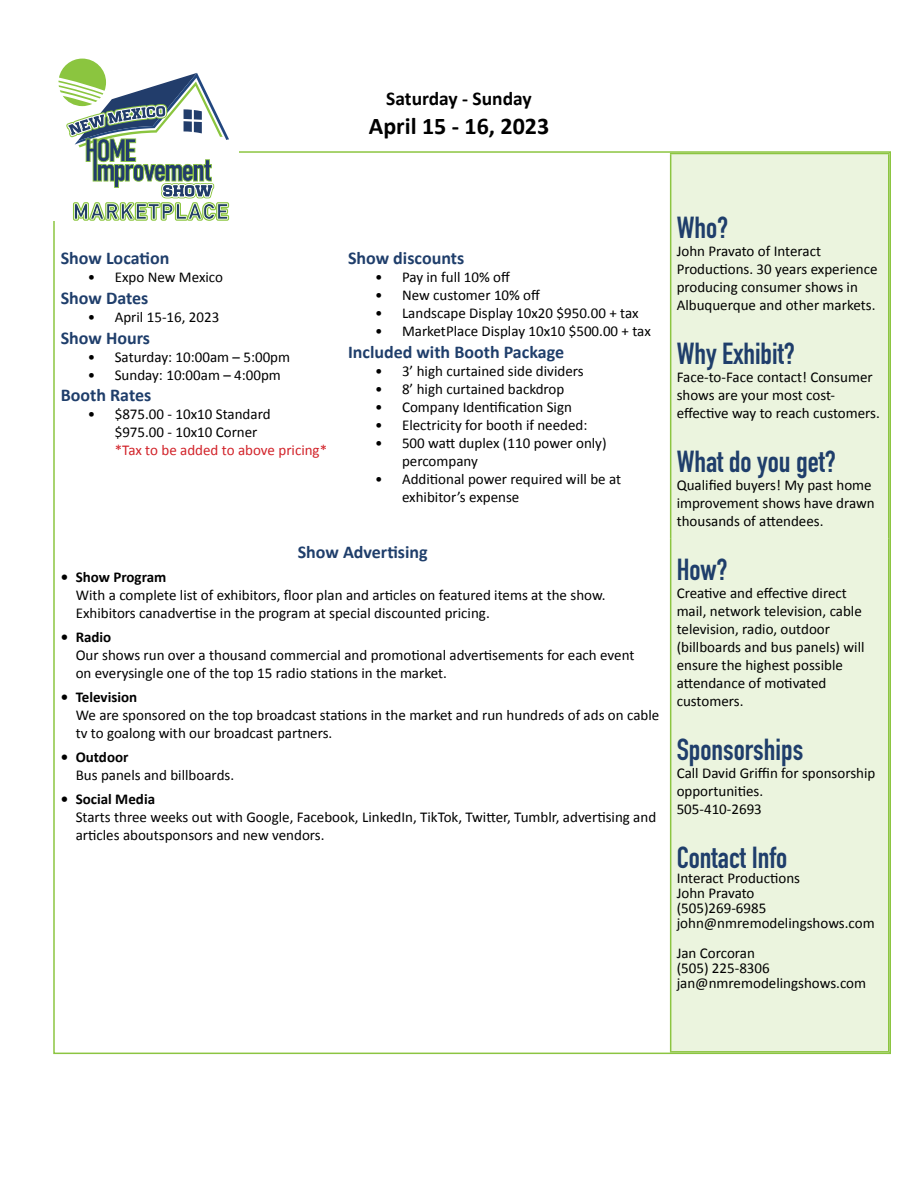
<style>
.page{position:relative;width:918px;height:1188px;background:#fff}
.page>*{position:absolute;margin:0;border:0;box-sizing:border-box;transform-origin:0 0}
.t1{font:700 30px "DIN Condensed";color:#1f3e6b}
.t2{font:700 24px "Calibri";color:#000}
.t3{font:700 19.5px "Calibri";color:#000}
.t4{font:700 18px "Calibri";color:#1f3e6b}
.t5{font:15px/18px "Calibri";color:#000}
.t6{font:700 15px "Calibri";color:#000}
.t7{font:15px "Calibri";color:#d2232a}
</style>
<div class="page">
<div style="left:671px;top:154px;width:218px;height:898px;background:#ebf4de"></div>
<hr style="left:670px;top:154px;width:1px;height:384px;background:#8cc541">
<hr style="left:670px;top:538px;width:1px;height:513px;background:#8cc541">
<svg style="left:59px;top:59px;width:170px;height:162px"></svg>
<h3 class="t3" style="left:386px;top:86px;width:147px">Saturday - Sunday</h3>
<h2 class="t2" style="left:369px;top:111px;width:182px">April 15 - 16, 2023</h2>
<p class="t4" style="left:61px;top:247px;width:110px">Show Location</p>
<p class="t5" style="left:88px;top:268px;width:137px">• Expo New Mexico</p>
<p class="t4" style="left:61px;top:287px;width:89px">Show Dates</p>
<p class="t5" style="left:88px;top:307px;width:133px">• April 15-16, 2023</p>
<p class="t4" style="left:61px;top:326px;width:91px">Show Hours</p>
<p class="t5" style="left:88px;top:347px;width:204px">• Saturday: 10:00am – 5:00pm</p>
<p class="t5" style="left:88px;top:365px;width:195px">• Sunday: 10:00am – 4:00pm</p>
<p class="t4" style="left:61px;top:384px;width:92px">Booth Rates</p>
<p class="t5" style="left:115px;top:404px;width:157px;text-indent:-27px">• $875.00 - 10x10 Standard $975.00 - 10x10 Corner</p>
<p class="t7" style="left:115px;top:441px;width:214px">*Tax to be added to above pricing*</p>
<p class="t4" style="left:348px;top:247px;width:118px">Show discounts</p>
<p class="t5" style="left:375px;top:268px;width:137px">• Pay in full 10% off</p>
<p class="t5" style="left:375px;top:286px;width:167px">• New customer 10% off</p>
<p class="t5" style="left:375px;top:304px;width:265px">• Landscape Display 10x20 $950.00 + tax</p>
<p class="t5" style="left:375px;top:322px;width:277px">• MarketPlace Display 10x10 $500.00 + tax</p>
<p class="t4" style="left:348px;top:341px;width:218px">Included with Booth Package</p>
<p class="t5" style="left:375px;top:361px;width:210px">• 3’ high curtained side dividers</p>
<p class="t5" style="left:375px;top:379px;width:191px">• 8’ high curtained backdrop</p>
<p class="t5" style="left:375px;top:397px;width:198px">• Company Identification Sign</p>
<p class="t5" style="left:375px;top:415px;width:214px">• Electricity for booth if needed:</p>
<p class="t5" style="left:402px;top:433px;width:206px;text-indent:-27px">• 500 watt duplex (110 power only) percompany</p>
<p class="t5" style="left:402px;top:469px;width:221px;text-indent:-27px">• Additional power required will be at exhibitor’s expense</p>
<p class="t4" style="left:298px;top:541px;width:131px">Show Advertising</p>
<p class="t6" style="left:61px;top:567px;width:107px">• Show Program</p>
<p class="t5" style="left:76px;top:585px;width:531px">With a complete list of exhibitors, floor plan and articles on featured items at the show.<br>Exhibitors canadvertise in the program at special discounted pricing.</p>
<p class="t6" style="left:61px;top:627px;width:52px">• Radio</p>
<p class="t5" style="left:76px;top:645px;width:560px">Our shows run over a thousand commercial and promotional advertisements for each event on everysingle one of the top 15 radio stations in the market.</p>
<p class="t6" style="left:61px;top:687px;width:78px">• Television</p>
<p class="t5" style="left:76px;top:705px;width:585px">We are sponsored on the top broadcast stations in the market and run hundreds of ads on cable tv to goalong with our broadcast partners.</p>
<p class="t6" style="left:61px;top:747px;width:69px">• Outdoor</p>
<p class="t5" style="left:76px;top:765px;width:160px">Bus panels and billboards.</p>
<p class="t6" style="left:61px;top:789px;width:96px">• Social Media</p>
<p class="t5" style="left:76px;top:807px;width:582px">Starts three weeks out with Google, Facebook, LinkedIn, TikTok, Twitter, Tumblr, advertising and articles aboutsponsors and new vendors.</p>
<h1 class="t1" style="left:677px;top:208px;width:53px">Who?</h1>
<p class="t5" style="left:677px;top:242px;width:202px">John Pravato of Interact<br>Productions. 30 years experience producing consumer shows in<br>Albuquerque and other markets.</p>
<h1 class="t1" style="left:677px;top:334px;width:120px">Why Exhibit?</h1>
<p class="t5" style="left:677px;top:368px;width:205px">Face-to-Face contact! Consumer shows are your most cost&shy;effective way to reach customers.</p>
<h1 class="t1" style="left:677px;top:442px;width:161px">What do you get?</h1>
<p class="t5" style="left:677px;top:476px;width:200px">Qualified buyers! My past home improvement shows have drawn thousands of attendees.</p>
<h1 class="t1" style="left:677px;top:550px;width:52px">How?</h1>
<p class="t5" style="left:677px;top:584px;width:189px">Creative and effective direct mail, network television, cable television, radio, outdoor (billboards and bus panels) will ensure the highest possible attendance of motivated customers.</p>
<h1 class="t1" style="left:677px;top:730px;width:128px">Sponsorships</h1>
<p class="t5" style="left:677px;top:764px;width:200px">Call David Griffin for sponsorship opportunities.<br>505-410-2693</p>
<h1 class="t1" style="left:677px;top:838px;width:112px">Contact Info</h1>
<p class="t5" style="left:677px;top:870px;width:200px;line-height:15px">Interact Productions<br>John Pravato<br>(505)269-6985 john@nmremodelingshows.com</p>
<p class="t5" style="left:677px;top:945px;width:191px;line-height:15px">Jan Corcoran<br>(505) 225-8306 jan@nmremodelingshows.com</p>
</div>
